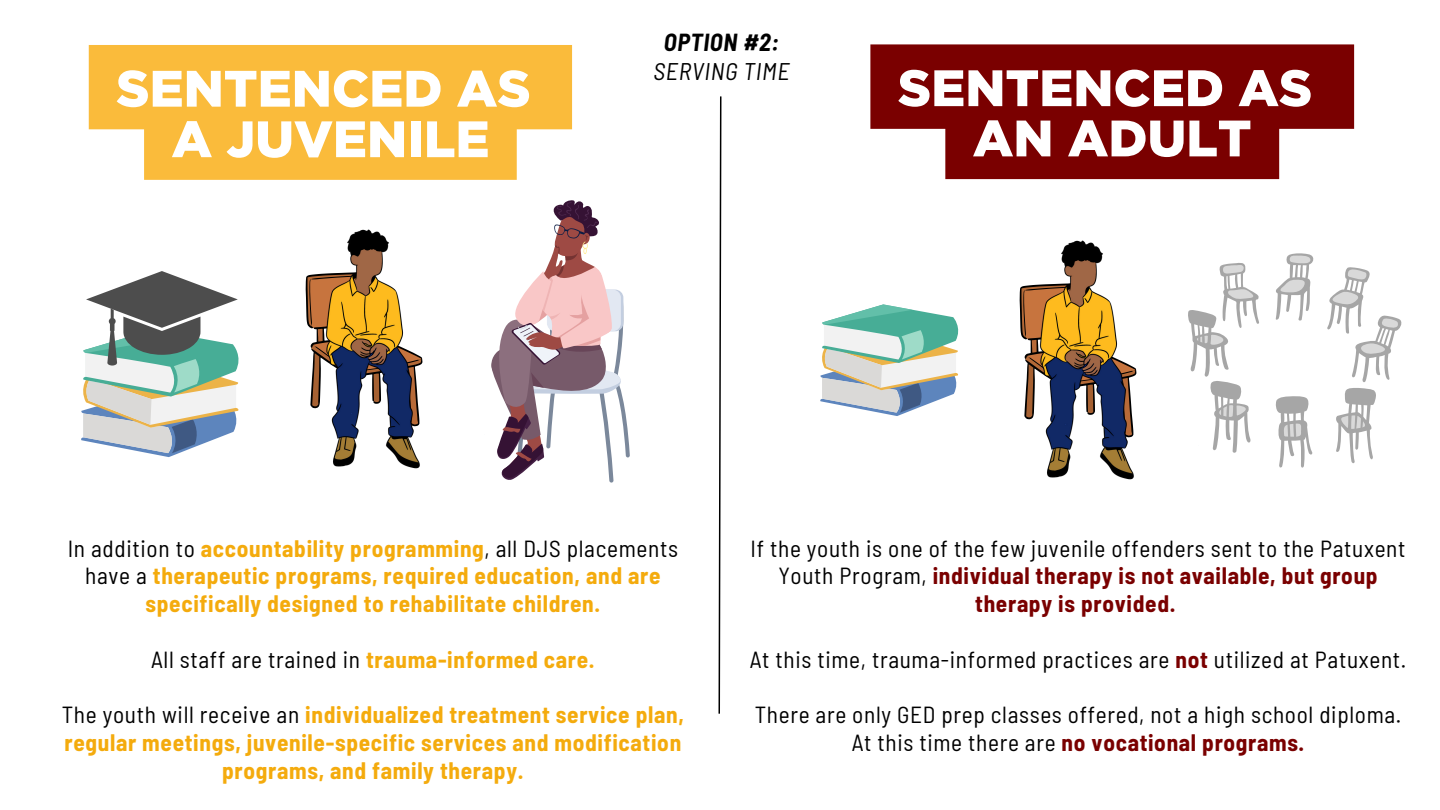
<style>
.page{position:relative;width:1440px;height:810px;background:#fff}
.page>*{position:absolute;margin:0;border:0;box-sizing:border-box;transform-origin:0 0}
.t1{font:900 51.2px/50.5px "Gotham";color:#fff;text-align:center}
.t2{font:italic semi-condensed 24.1px "Barlow";letter-spacing:.03em;color:#000}
.t3{font:italic 700 semi-condensed 24.1px "Barlow";letter-spacing:.03em;color:#000}
.t4{font:semi-condensed 23.3px/27.8px "Barlow";letter-spacing:.03em;color:#000;text-align:center}
.t5{font:700 semi-condensed 23.3px/27.8px "Barlow";letter-spacing:.03em;color:#f4ab0d;text-align:center}
.s1{font-weight:400;color:#000}
.s2{font-weight:700;color:#f4ab0d}
.s3{font-weight:700;color:#7a0000}
</style>
<div class="page">
<img style="left:305px;top:229px;width:118px;height:240px">
<svg style="left:491px;top:200px;width:139px;height:283px"></svg>
<svg style="left:718px;top:96px;width:4px;height:618px"></svg>
<svg style="left:820px;top:304px;width:138px;height:112px"></svg>
<svg style="left:81px;top:271px;width:157px;height:186px"></svg>
<img style="left:958px;top:240px;width:179px;height:240px">
<svg style="left:89px;top:45px;width:483px;height:135px;fill:#fabb3b"></svg>
<svg style="left:870px;top:44px;width:484px;height:135px;fill:#7a0000"></svg>
<svg style="left:1275px;top:253px;width:39px;height:68px"></svg>
<svg style="left:1327px;top:267px;width:75px;height:197px"></svg>
<svg style="left:1276px;top:396px;width:37px;height:72px"></svg>
<svg style="left:1188px;top:263px;width:71px;height:190px"></svg>
<p class="t3" style="left:664px;top:27px;width:117px">OPTION #2:</p>
<p class="t2" style="left:654px;top:56px;width:137px">SERVING TIME</p>
<h1 class="t1" style="left:116px;top:62px;width:416px">SENTENCED AS<br>A JUVENILE</h1>
<h1 class="t1" style="left:898px;top:62px;width:416px;line-height:50.2px">SENTENCED AS<br>AN ADULT</h1>
<p class="t5" style="left:68px;top:533px;width:612px"><span class="s1">In addition to</span> accountability programming<span class="s1">, all DJS placements have a</span> therapeutic programs, required education, and are specifically designed to rehabilitate children.</p>
<p class="t4" style="left:151px;top:644px;width:445px">All staff are trained in <span class="s2">trauma-informed care.</span></p>
<p class="t5" style="left:62px;top:700px;width:624px"><span class="s1">The youth will receive an</span> individualized treatment service plan, regular meetings, juvenile-specific services and modification programs, and family therapy.</p>
<p class="t4" style="left:751px;top:533px;width:656px">If the youth is one of the few juvenile offenders sent to the Patuxent<br>Youth Program, <span class="s3">individual therapy is not available, but group therapy is provided.</span></p>
<p class="t4" style="left:750px;top:644px;width:658px">At this time, trauma-informed practices are <span class="s3">not</span> utilized at Patuxent.</p>
<p class="t4" style="left:755px;top:700px;width:648px">There are only GED prep classes offered, not a high school diploma.<br>At this time there are <span class="s3">no vocational programs.</span></p>
</div>
